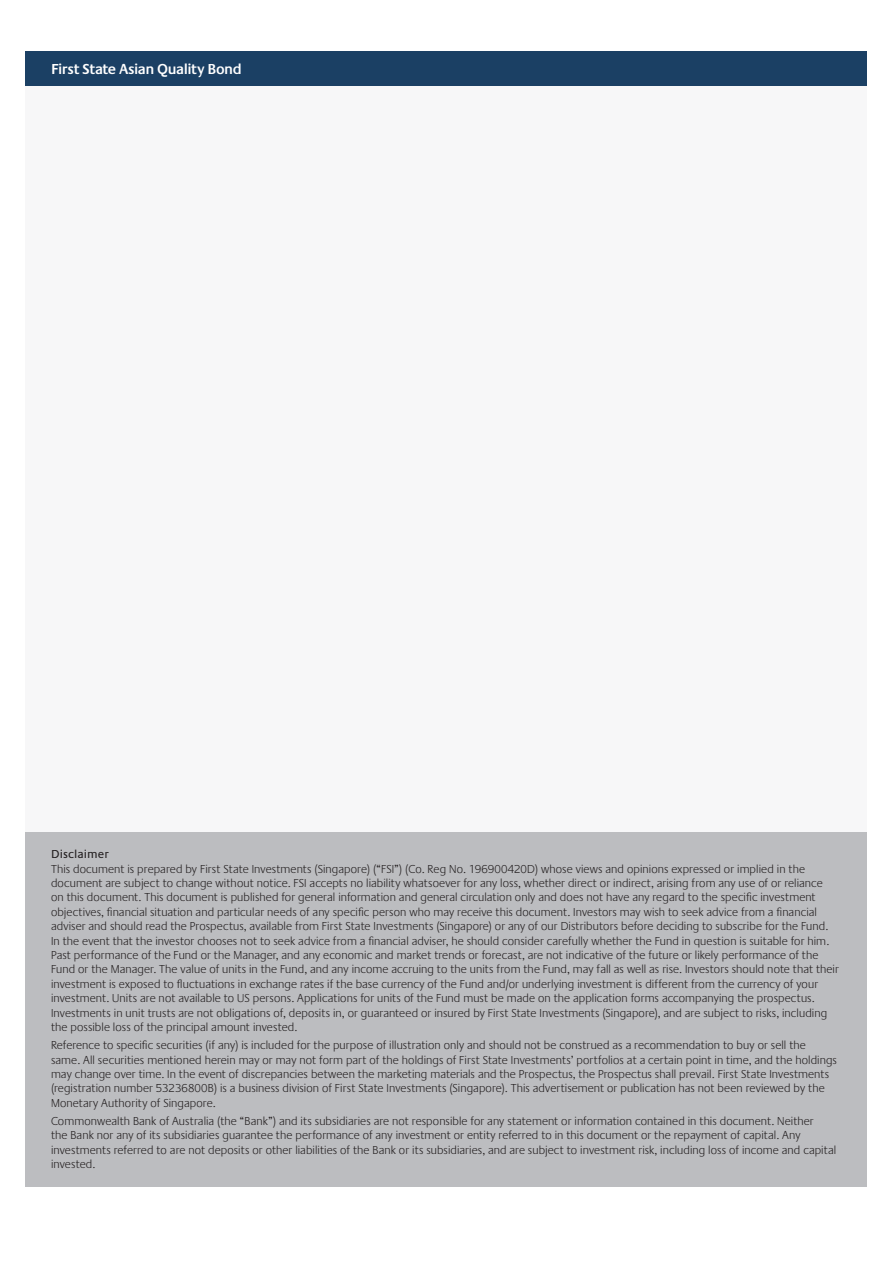
<style>
.page{position:relative;width:893px;height:1263px;background:#fff}
.page>*{position:absolute;margin:0;border:0;box-sizing:border-box;transform-origin:0 0}
.t1{font:600 15px "Praxis EF";letter-spacing:-.03em;color:#fff}
.t2{font:300 12px/14.4px "Praxis EF";letter-spacing:.01em;color:#231f20}
.t3{font:12px "Praxis EF";letter-spacing:.01em;color:#231f20}
</style>
<div class="page">
<div style="left:26px;top:51px;width:841px;height:1135px;background:#f7f7f8"></div>
<div style="left:26px;top:51px;width:841px;height:34px;background:#1b4064"></div>
<div style="left:26px;top:832px;width:841px;height:354px;background:#bcbdc0"></div>
<p class="t1" style="left:51px;top:60px;width:192px">First State Asian Quality Bond</p>
<p class="t3" style="left:51px;top:848px;width:59px">Disclaimer</p>
<p class="t2" style="left:51px;top:862px;width:789px">This document is prepared by First State Investments (Singapore) (“FSI”) (Co. Reg No. 196900420D) whose views and opinions expressed or implied in the document are subject to change without notice. FSI accepts no liability whatsoever for any loss, whether direct or indirect, arising from any use of or reliance<br>on this document. This document is published for general information and general circulation only and does not have any regard to the specific investment objectives, financial situation and particular needs of any specific person who may receive this document. Investors may wish to seek advice from a financial adviser and should read the Prospectus, available from First State Investments (Singapore) or any of our Distributors before deciding to subscribe for the Fund.<br>In the event that the investor chooses not to seek advice from a financial adviser, he should consider carefully whether the Fund in question is suitable for him.<br>Past performance of the Fund or the Manager, and any economic and market trends or forecast, are not indicative of the future or likely performance of the Fund or the Manager. The value of units in the Fund, and any income accruing to the units from the Fund, may fall as well as rise. Investors should note that their investment is exposed to fluctuations in exchange rates if the base currency of the Fund and/or underlying investment is different from the currency of your investment. Units are not available to US persons. Applications for units of the Fund must be made on the application forms accompanying the prospectus.<br>Investments in unit trusts are not obligations of, deposits in, or guaranteed or insured by First State Investments (Singapore), and are subject to risks, including the possible loss of the principal amount invested.</p>
<p class="t2" style="left:51px;top:1038px;width:787px">Reference to specific securities (if any) is included for the purpose of illustration only and should not be construed as a recommendation to buy or sell the same. All securities mentioned herein may or may not form part of the holdings of First State Investments’ portfolios at a certain point in time, and the holdings may change over time. In the event of discrepancies between the marketing materials and the Prospectus, the Prospectus shall prevail. First State Investments (registration number 53236800B) is a business division of First State Investments (Singapore). This advertisement or publication has not been reviewed by the Monetary Authority of Singapore.</p>
<p class="t2" style="left:51px;top:1114px;width:787px">Commonwealth Bank of Australia (the “Bank”) and its subsidiaries are not responsible for any statement or information contained in this document. Neither<br>the Bank nor any of its subsidiaries guarantee the performance of any investment or entity referred to in this document or the repayment of capital. Any investments referred to are not deposits or other liabilities of the Bank or its subsidiaries, and are subject to investment risk, including loss of income and capital invested.</p>
</div>
